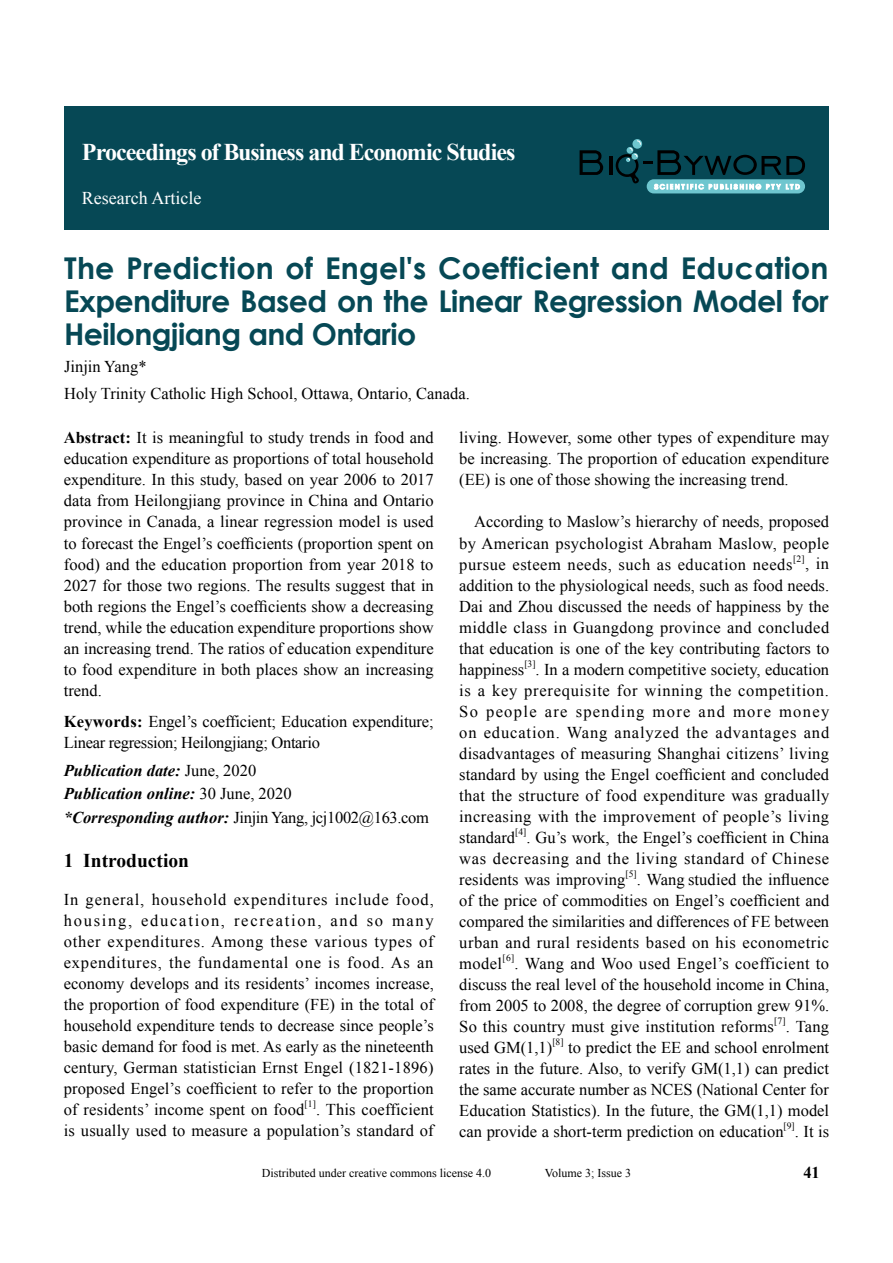
<style>
.page{position:relative;width:893px;height:1263px;background:#fff}
.page>*{position:absolute;margin:0;border:0;box-sizing:border-box;transform-origin:0 0}
.t1{font:700 30px/33px "Century Gothic";letter-spacing:-.02em;color:#064855;text-align:justify}
.t2{font:700 24px "Times New Roman";letter-spacing:-.045em;color:#fff}
.t3{font:700 19.5px "Times New Roman";color:#000}
.t4{font:18px "Times New Roman";color:#fff}
.t5{font:16.5px/21px "Times New Roman";letter-spacing:.005em;color:#000;text-align:justify}
.t6{font:italic 700 16.5px/23.5px "Times New Roman";color:#000}
.t7{font:16.5px/21px "Times New Roman";letter-spacing:-.02em;color:#000}
.t8{font:700 16.5px "Times New Roman";color:#000}
.t9{font:12px "Times New Roman";color:#000}
.t10{font:9.6px "Times New Roman";color:#000}
.s1{font-weight:700}
.s2{font-weight:400;font-style:normal}
</style>
<div class="page">
<div style="left:64px;top:106px;width:765px;height:123px;background:#064855"></div>
<svg style="left:580px;top:150px;width:23px;height:25px"></svg>
<hr style="left:609px;top:156px;width:3px;height:19px;background:#000">
<svg style="left:647px;top:179px;width:158px;height:14px"></svg>
<svg style="left:616px;top:140px;width:189px;height:49px"></svg>
<h2 class="t2" style="left:82px;top:135px;width:435px">Proceedings of Business and Economic Studies</h2>
<p class="t4" style="left:82px;top:186px;width:121px">Research Article</p>
<h1 class="t1" style="left:64px;top:250px;width:766px">The Prediction of Engel's Coefficient and Education Expenditure Based on the Linear Regression Model for Heilongjiang and Ontario</h1>
<p class="t5" style="left:64px;top:353px;width:407px;line-height:27px">Jinjin Yang*<br>Holy Trinity Catholic High School, Ottawa, Ontario, Canada.</p>
<p class="t5" style="left:64px;top:427px;width:372px"><span class="s1">Abstract:</span> It is meaningful to study trends in food and education expenditure as proportions of total household expenditure. In this study, based on year 2006 to 2017 data from Heilongjiang province in China and Ontario province in Canada, a linear regression model is used to forecast the Engel’s coefficients (proportion spent on food) and the education proportion from year 2018 to 2027 for those two regions. The results suggest that in both regions the Engel’s coefficients show a decreasing trend, while the education expenditure proportions show an increasing trend. The ratios of education expenditure to food expenditure in both places show an increasing trend.</p>
<p class="t7" style="left:64px;top:711px;width:371px"><span class="s1">Keywords:</span> Engel’s coefficient; Education expenditure;<br>Linear regression; Heilongjiang; Ontario</p>
<p class="t6" style="left:64px;top:758px;width:367px">Publication date: <span class="s2">June, 2020<br></span>Publication online: <span class="s2">30 June, 2020<br></span>*Corresponding author: <span class="s2">Jinjin Yang, jcj1002@163.com</span></p>
<p class="t3" style="left:64px;top:847px;width:127px">1 Introduction</p>
<p class="t5" style="left:64px;top:889px;width:372px">In general, household expenditures include food, housing, education, recreation, and so many other expenditures. Among these various types of expenditures, the fundamental one is food. As an economy develops and its residents’ incomes increase, the proportion of food expenditure (FE) in the total of household expenditure tends to decrease since people’s basic demand for food is met. As early as the nineteenth century, German statistician Ernst Engel (1821-1896) proposed Engel’s coefficient to refer to the proportion of residents’ income spent on food</p>
<p class="t5" style="left:459px;top:427px;width:372px">living. However, some other types of expenditure may be increasing. The proportion of education expenditure (EE) is one of those showing the increasing trend.</p>
<p class="t5" style="left:459px;top:511px;width:371px;text-indent:15px">According to Maslow’s hierarchy of needs, proposed by American psychologist Abraham Maslow, people pursue esteem needs, such as education needs</p>
<p class="t10" style="left:793px;top:552px;width:13px">[2]</p>
<p class="t5" style="left:459px;top:553px;width:372px;text-indent:346px">, in addition to the physiological needs, such as food needs.<br>Dai and Zhou discussed the needs of happiness by the middle class in Guangdong province and concluded that education is one of the key contributing factors to happiness</p>
<p class="t10" style="left:524px;top:657px;width:13px">[3]</p>
<p class="t5" style="left:459px;top:658px;width:372px;text-indent:76px">. In a modern competitive society, education is a key prerequisite for winning the competition.<br>So people are spending more and more money on education. Wang analyzed the advantages and disadvantages of measuring Shanghai citizens’ living standard by using the Engel coefficient and concluded that the structure of food expenditure was gradually increasing with the improvement of people’s living standard</p>
<p class="t10" style="left:515px;top:825px;width:13px">[4]</p>
<p class="t5" style="left:459px;top:826px;width:371px;text-indent:67px">. Gu’s work, the Engel’s coefficient in China was decreasing and the living standard of Chinese residents was improving</p>
<p class="t10" style="left:625px;top:867px;width:13px">[5]</p>
<p class="t5" style="left:459px;top:868px;width:372px;text-indent:178px">. Wang studied the influence of the price of commodities on Engel’s coefficient and compared the similarities and differences of FE between urban and rural residents based on his econometric model</p>
<p class="t10" style="left:503px;top:951px;width:13px">[6]</p>
<p class="t5" style="left:459px;top:952px;width:371px;text-indent:55px">. Wang and Woo used Engel’s coefficient to discuss the real level of the household income in China, from 2005 to 2008, the degree of corruption grew 91%.<br>So this country must give institution reforms</p>
<p class="t10" style="left:774px;top:1014px;width:13px">[7]</p>
<p class="t5" style="left:786px;top:1015px;width:45px">. Tang</p>
<p class="t5" style="left:459px;top:1036px;width:95px">used GM(1,1)</p>
<p class="t10" style="left:552px;top:1035px;width:13px">[8]</p>
<p class="t5" style="left:459px;top:1036px;width:371px;text-indent:109px">to predict the EE and school enrolment rates in the future. Also, to verify GM(1,1) can predict the same accurate number as NCES (National Center for Education Statistics). In the future, the GM(1,1) model can provide a short-term prediction on education</p>
<p class="t10" style="left:305px;top:1097px;width:13px">[1]</p>
<p class="t5" style="left:64px;top:1099px;width:372px;text-align:right">. This coefficient<br>is usually used to measure a population’s standard of</p>
<p class="t10" style="left:784px;top:1119px;width:13px">[9]</p>
<p class="t5" style="left:795px;top:1120px;width:36px">. It is</p>
<p class="t9" style="left:262px;top:1165px;width:231px">Distributed under creative commons license 4.0</p>
<p class="t9" style="left:545px;top:1165px;width:88px">Volume 3; Issue 3</p>
<p class="t8" style="left:803px;top:1161px;width:18px">41</p>
</div>
